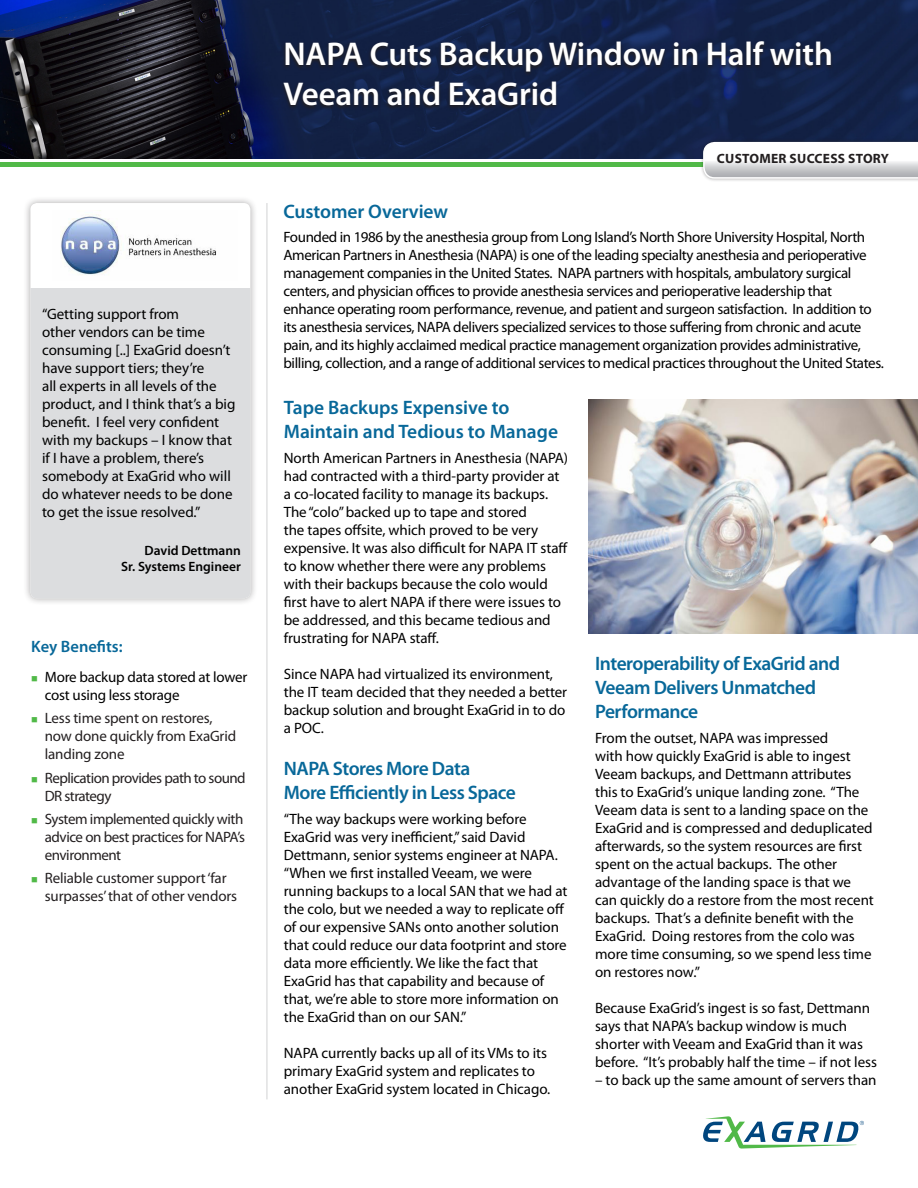
<style>
.page{position:relative;width:918px;height:1188px;background:#fff}
.page>*{position:absolute;margin:0;border:0;box-sizing:border-box;transform-origin:0 0}
.Headline{font:600 33px/39.6px "Myriad Pro";letter-spacing:-.005em;color:#fff}
.Blue_Paragraph_heade{font:600 19.5px/24px "Myriad Pro";letter-spacing:-.025em;color:#086899}
.Blue_Paragraph_heade-2{font:600 19.5px/24px "Myriad Pro";color:#086899}
.Blue_Paragraph_heade-3{font:600 19.5px "Myriad Pro";letter-spacing:-.005em;color:#086899}
.Key_Benefits_headlin{font:600 16.5px "Myriad Pro";color:#086899}
.Blue_Paragraph_heade-4{font:15px/18px "Myriad Pro";letter-spacing:-.005em;color:#000}
.Body_Copy{font:15px/18px "Myriad Pro";letter-spacing:-.025em;color:#000}
.Body_Copy_Bold{font:15px/18px "Myriad Pro";letter-spacing:-.005em;color:#000}
.Customer_Quote{font:15px/18px "Myriad Pro";color:#000}
.t1{font:15px/18px "Myriad Pro";letter-spacing:-.015em;color:#231f20}
.t2{font:15px/18px "Myriad Pro";letter-spacing:-.035em;color:#231f20}
.Quote_Author{font:600 13.5px "Myriad Pro";color:#000}
.t3{font:700 13.5px "Myriad Pro";letter-spacing:.02em;color:#231f20}
</style>
<div class="page">
<svg style="left:703px;top:1116px;width:161px;height:33px"></svg>
<div style="left:0;top:162px;width:918px;height:5px;background:#51b948"></div>
<img style="left:0;top:0;width:918px;height:159px">
<div style="left:700px;top:139px;width:218px;height:43px;background:#231f20;opacity:.4"></div>
<svg style="left:703px;top:142px;width:215px;height:37px"></svg>
<div style="left:23px;top:195px;width:235px;height:411px;background:#231f20;opacity:.4"></div>
<div style="left:30px;top:203px;width:220px;height:395px;background:#fff;border-radius:7px"></div>
<div style="left:30px;top:288px;width:220px;height:310px;background:#dcdddf"></div>
<svg style="left:281px;top:41px;width:553px;height:70px;background:#152241"></svg>
<hr style="left:267px;top:203px;width:1px;height:896px;background:#d1d2d4">
<img style="left:588px;top:399px;width:330px;height:235px">
<img style="left:60px;top:210px;width:156px;height:65px">
<p class="Customer_Quote" style="left:42px;top:304px;width:195px">“Getting support from<br>other vendors can be time consuming [..] ExaGrid doesn’t have support tiers; they’re<br>all experts in all levels of the product, and I think that’s a big benefit. I feel very confident with my backups – I know that if I have a problem, there’s somebody at ExaGrid who will do whatever needs to be done to get the issue resolved.”</p>
<p class="Quote_Author" style="left:145px;top:542px;width:98px">David Dettmann</p>
<p class="Quote_Author" style="left:121px;top:558px;width:121px">Sr. Systems Engineer</p>
<p class="Key_Benefits_headlin" style="left:31px;top:636px;width:93px">Key Benefits:</p>
<p class="Body_Copy" style="left:45px;top:668px;width:204px">More backup data stored at lower cost using less storage</p>
<p class="t1" style="left:45px;top:709px;width:193px">Less time spent on restores, now done quickly from ExaGrid landing zone</p>
<p class="t2" style="left:45px;top:768px;width:202px">Replication provides path to sound<br>DR strategy</p>
<p class="t1" style="left:45px;top:810px;width:202px;text-align:justify">System implemented quickly with advice on best practices for NAPA’s environment</p>
<p class="t1" style="left:45px;top:869px;width:194px">Reliable customer support ‘far surpasses’ that of other vendors</p>
<p class="Headline" style="left:284px;top:34px;width:551px">NAPA Cuts Backup Window in Half with<br>Veeam and ExaGrid</p>
<p class="t3" style="left:717px;top:150px;width:174px">CUSTOMER SUCCESS STORY</p>
<p class="Blue_Paragraph_heade-3" style="left:284px;top:199px;width:166px">Customer Overview</p>
<p class="Body_Copy" style="left:284px;top:228px;width:602px">Founded in 1986 by the anesthesia group from Long Island’s North Shore University Hospital, North American Partners in Anesthesia (NAPA) is one of the leading specialty anesthesia and perioperative management companies in the United States. NAPA partners with hospitals, ambulatory surgical centers, and physician offices to provide anesthesia services and perioperative leadership that enhance operating room performance, revenue, and patient and surgeon satisfaction. In addition to its anesthesia services, NAPA delivers specialized services to those suffering from chronic and acute pain, and its highly acclaimed medical practice management organization provides administrative, billing, collection, and a range of additional services to medical practices throughout the United States.</p>
<p class="Blue_Paragraph_heade-2" style="left:284px;top:395px;width:276px">Tape Backups Expensive to<br>Maintain and Tedious to Manage</p>
<p class="Body_Copy_Bold" style="left:284px;top:449px;width:286px">North American Partners in Anesthesia (NAPA) had contracted with a third-party provider at a co-located facility to manage its backups.<br>The “colo” backed up to tape and stored<br>the tapes offsite, which proved to be very expensive. It was also difficult for NAPA IT staff to know whether there were any problems with their backups because the colo would first have to alert NAPA if there were issues to be addressed, and this became tedious and frustrating for NAPA staff.</p>
<p class="Body_Copy_Bold" style="left:284px;top:665px;width:285px">Since NAPA had virtualized its environment, the IT team decided that they needed a better backup solution and brought ExaGrid in to do a POC.</p>
<p class="Blue_Paragraph_heade" style="left:284px;top:756px;width:234px">NAPA Stores More Data<br>More Efficiently in Less Space</p>
<p class="Blue_Paragraph_heade-4" style="left:284px;top:809px;width:285px">“The way backups were working before ExaGrid was very inefficient,” said David Dettmann, senior systems engineer at NAPA. “When we first installed Veeam, we were running backups to a local SAN that we had at the colo, but we needed a way to replicate off of our expensive SANs onto another solution that could reduce our data footprint and store data more efficiently. We like the fact that ExaGrid has that capability and because of that, we’re able to store more information on the ExaGrid than on our SAN.”</p>
<p class="Blue_Paragraph_heade-4" style="left:284px;top:1043px;width:268px">NAPA currently backs up all of its VMs to its primary ExaGrid system and replicates to another ExaGrid system located in Chicago.</p>
<p class="Blue_Paragraph_heade" style="left:595px;top:651px;width:247px">Interoperability of ExaGrid and<br>Veeam Delivers Unmatched<br>Performance</p>
<p class="Blue_Paragraph_heade-4" style="left:595px;top:729px;width:280px">From the outset, NAPA was impressed<br>with how quickly ExaGrid is able to ingest Veeam backups, and Dettmann attributes this to ExaGrid’s unique landing zone. “The Veeam data is sent to a landing space on the ExaGrid and is compressed and deduplicated afterwards, so the system resources are first spent on the actual backups. The other advantage of the landing space is that we can quickly do a restore from the most recent backups. That’s a definite benefit with the ExaGrid. Doing restores from the colo was more time consuming, so we spend less time on restores now.”</p>
<p class="Blue_Paragraph_heade-4" style="left:595px;top:999px;width:283px">Because ExaGrid’s ingest is so fast, Dettmann says that NAPA’s backup window is much shorter with Veeam and ExaGrid than it was before. “It’s probably half the time – if not less</p>
<p class="Blue_Paragraph_heade-4" style="left:595px;top:1071px;width:283px">– to back up the same amount of servers than</p>
</div>
